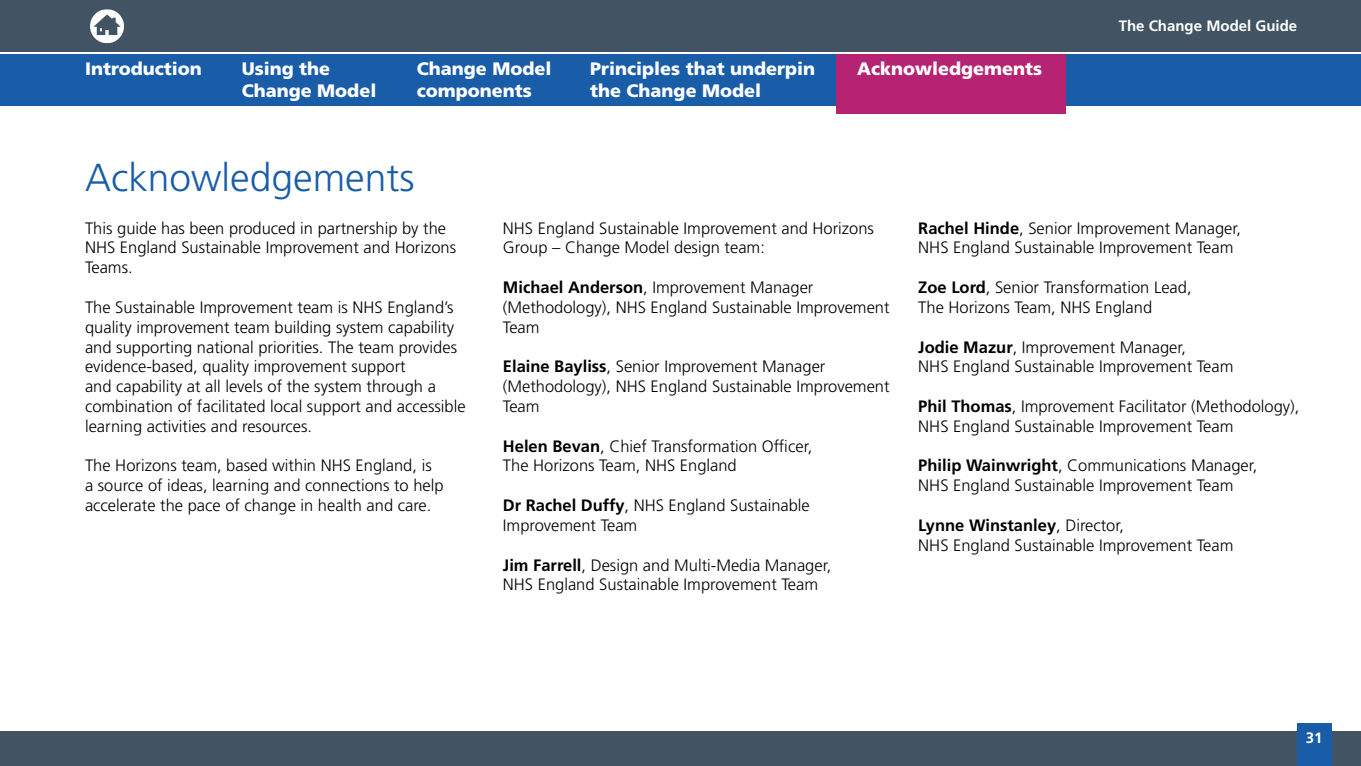
<style>
.page{position:relative;width:1361px;height:766px;background:#fff}
.page>*{position:absolute;margin:0;border:0;box-sizing:border-box;transform-origin:0 0}
.t1{font:300 39px "Frutiger";color:#195da9}
.t2{font:900 18px "Frutiger LT Std";color:#fff}
.t3{font:300 16.5px/19.8px "Frutiger LT Std";color:#000}
.t4{font:700 16.5px "Frutiger LT Std";color:#000}
.t5{font:700 15px "Frutiger LT Std";color:#fff}
.s1{font-weight:700}
.s2{font-weight:300}
</style>
<div class="page">
<div style="left:0;top:0;width:1361px;height:51px;background:#425463"></div>
<svg style="left:90px;top:9px;width:34px;height:34px"></svg>
<div style="left:0;top:54px;width:1361px;height:51px;background:#195da9"></div>
<div style="left:0;top:731px;width:1361px;height:34px;background:#425463"></div>
<div style="left:1297px;top:723px;width:34px;height:42px;background:#195da9"></div>
<div style="left:836px;top:54px;width:230px;height:60px;background:#b52372"></div>
<p class="t2" style="left:85px;top:58px;width:118px">Introduction</p>
<p class="t2" style="left:242px;top:58px;width:90px">Using the</p>
<p class="t2" style="left:242px;top:80px;width:136px">Change Model</p>
<p class="t2" style="left:417px;top:58px;width:136px">Change Model</p>
<p class="t2" style="left:417px;top:80px;width:117px">components</p>
<p class="t1" style="left:85px;top:155px;width:331px">Acknowledgements</p>
<p class="t2" style="left:590px;top:58px;width:227px">Principles that underpin</p>
<p class="t2" style="left:590px;top:80px;width:173px">the Change Model</p>
<p class="t2" style="left:857px;top:58px;width:187px">Acknowledgements</p>
<p class="t5" style="left:1118px;top:17px;width:180px">The Change Model Guide</p>
<p class="t3" style="left:85px;top:218px;width:373px">This guide has been produced in partnership by the<br>NHS England Sustainable Improvement and Horizons<br>Teams.</p>
<p class="t3" style="left:85px;top:297px;width:382px">The Sustainable Improvement team is NHS England’s quality improvement team building system capability and supporting national priorities. The team provides evidence-based, quality improvement support<br>and capability at all levels of the system through a combination of facilitated local support and accessible learning activities and resources.</p>
<p class="t3" style="left:85px;top:456px;width:360px">The Horizons team, based within NHS England, is a source of ideas, learning and connections to help accelerate the pace of change in health and care.</p>
<p class="t3" style="left:503px;top:218px;width:373px">NHS England Sustainable Improvement and Horizons<br>Group – Change Model design team:</p>
<p class="t3" style="left:503px;top:278px;width:388px"><span class="s1">Michael Anderson</span>, Improvement Manager (Methodology), NHS England Sustainable Improvement<br>Team</p>
<p class="t3" style="left:503px;top:357px;width:388px"><span class="s1">Elaine Bayliss</span>, Senior Improvement Manager (Methodology), NHS England Sustainable Improvement<br>Team</p>
<p class="t3" style="left:503px;top:436px;width:311px"><span class="s1">Helen Bevan</span>, Chief Transformation Officer,</p>
<p class="t3" style="left:503px;top:456px;width:235px">The Horizons Team, NHS England</p>
<p class="t3" style="left:503px;top:495px;width:308px"><span class="s1">Dr Rachel Duffy</span>, NHS England Sustainable<br>Improvement Team</p>
<p class="t3" style="left:503px;top:555px;width:330px"><span class="s1">Jim Farrell</span>, Design and Multi-Media Manager,</p>
<p class="t3" style="left:503px;top:575px;width:317px">NHS England Sustainable Improvement Team</p>
<p class="t3" style="left:918px;top:218px;width:324px"><span class="s1">Rachel Hinde</span>, Senior Improvement Manager,</p>
<p class="t3" style="left:918px;top:238px;width:317px">NHS England Sustainable Improvement Team</p>
<p class="t3" style="left:918px;top:278px;width:275px"><span class="s1">Zoe Lord</span>, Senior Transformation Lead,</p>
<p class="t3" style="left:918px;top:297px;width:235px">The Horizons Team, NHS England</p>
<p class="t3" style="left:918px;top:337px;width:269px"><span class="s1">Jodie Mazur</span>, Improvement Manager,</p>
<p class="t3" style="left:918px;top:357px;width:317px">NHS England Sustainable Improvement Team</p>
<p class="t3" style="left:918px;top:396px;width:383px"><span class="s1">Phil Thomas</span>, Improvement Facilitator (Methodology),<br>NHS England Sustainable Improvement Team</p>
<p class="t3" style="left:918px;top:456px;width:340px"><span class="s1">Philip Wainwright</span>, Communications Manager,</p>
<p class="t3" style="left:918px;top:476px;width:317px">NHS England Sustainable Improvement Team</p>
<p class="t4" style="left:918px;top:515px;width:207px">Lynne Winstanley<span class="s2">, Director,</span></p>
<p class="t3" style="left:918px;top:535px;width:317px">NHS England Sustainable Improvement Team</p>
<p class="t5" style="left:1306px;top:729px;width:18px">31</p>
</div>
